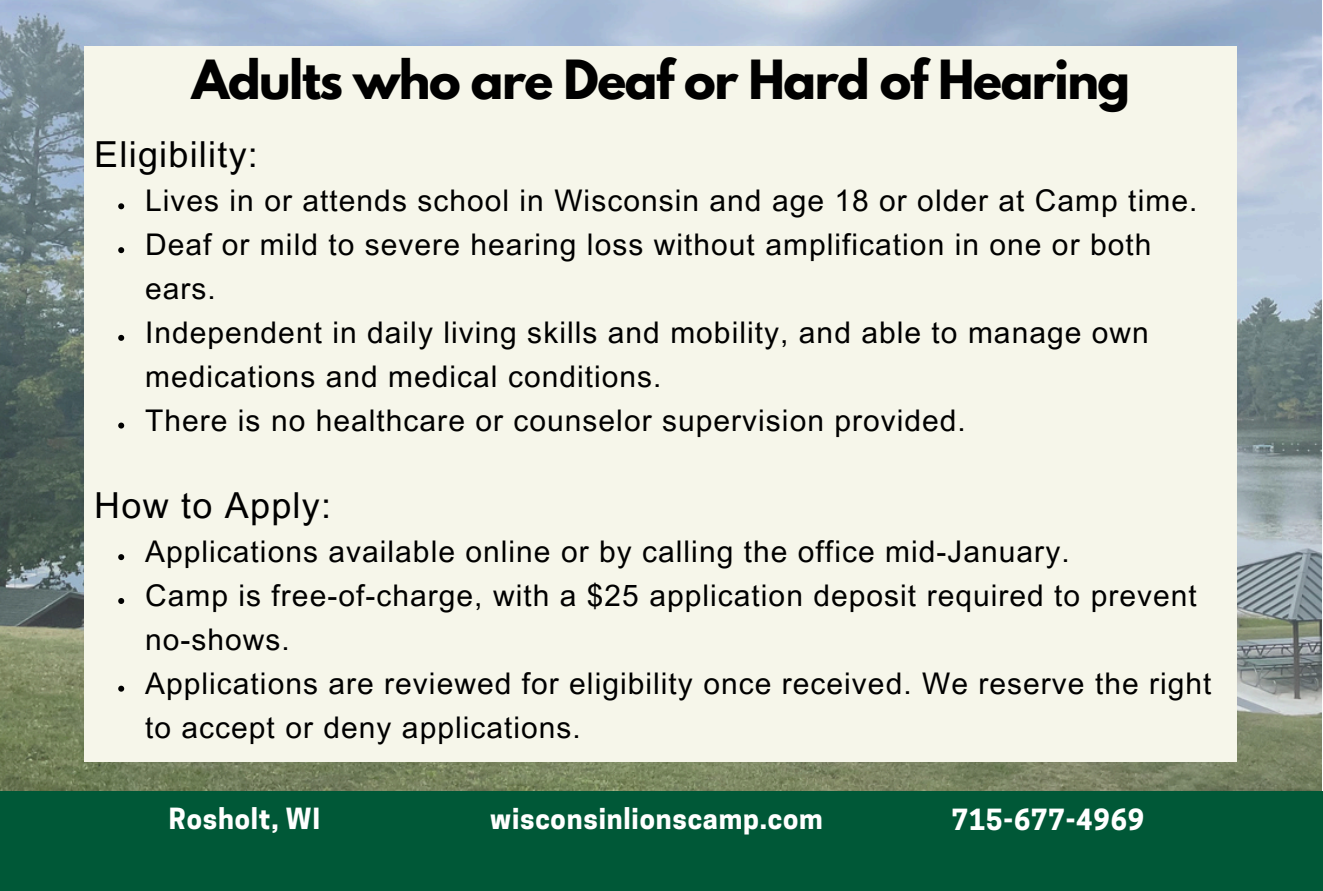
<style>
.page{position:relative;width:1323px;height:891px;background:#fff}
.page>*{position:absolute;margin:0;border:0;box-sizing:border-box;transform-origin:0 0}
.t1{font:700 47.7px "League Spartan";letter-spacing:-.03em;color:#000}
.t2{font:36px "Arial MT Pro";letter-spacing:.035em;color:#000}
.t3{font:30px/43.8px "Arial MT Pro";letter-spacing:.035em;color:#000}
.t4{font:700 27.3px "Cooper Hewitt";letter-spacing:.03em;color:#fff}
</style>
<div class="page">
<img style="left:0;top:0;width:1322px;height:791px">
<div style="left:0;top:791px;width:1323px;height:99px;background:#005837"></div>
<div style="left:85px;top:46px;width:1152px;height:716px;background:#f6f6ea"></div>
<svg style="left:118px;top:203px;width:6px;height:6px"></svg>
<svg style="left:118px;top:247px;width:6px;height:6px"></svg>
<svg style="left:118px;top:335px;width:6px;height:6px"></svg>
<svg style="left:118px;top:423px;width:6px;height:6px"></svg>
<svg style="left:118px;top:554px;width:6px;height:6px"></svg>
<svg style="left:118px;top:598px;width:6px;height:6px"></svg>
<svg style="left:118px;top:686px;width:6px;height:6px"></svg>
<p class="t1" style="left:192px;top:56px;width:939px">Adults who are Deaf or Hard of Hearing</p>
<p class="t2" style="left:94px;top:141px;width:165px">Eligibility:</p>
<p class="t3" style="left:145px;top:183px;width:1053px">Lives in or attends school in Wisconsin and age 18 or older at Camp time.</p>
<h2 class="t3" style="left:145px;top:226px;width:1008px">Deaf or mild to severe hearing loss without amplification in one or both ears.</h2>
<p class="t3" style="left:145px;top:314px;width:1005px">Independent in daily living skills and mobility, and able to manage own medications and medical conditions.</p>
<p class="t3" style="left:145px;top:402px;width:822px">There is no healthcare or counselor supervision provided.</p>
<p class="t2" style="left:94px;top:492px;width:238px">How to Apply:</p>
<p class="t3" style="left:145px;top:533px;width:926px">Applications available online or by calling the office mid-January.</p>
<h3 class="t3" style="left:145px;top:577px;width:1053px">Camp is free-of-charge, with a $25 application deposit required to prevent no-shows.</h3>
<h3 class="t3" style="left:145px;top:665px;width:1068px">Applications are reviewed for eligibility once received. We reserve the right to accept or deny applications.</h3>
<h1 class="t4" style="left:169px;top:809px;width:153px">Rosholt, WI</h1>
<h2 class="t4" style="left:490px;top:808px;width:334px">wisconsinlionscamp.com</h2>
<p class="t4" style="left:952px;top:809px;width:194px">715-677-4969</p>
</div>
